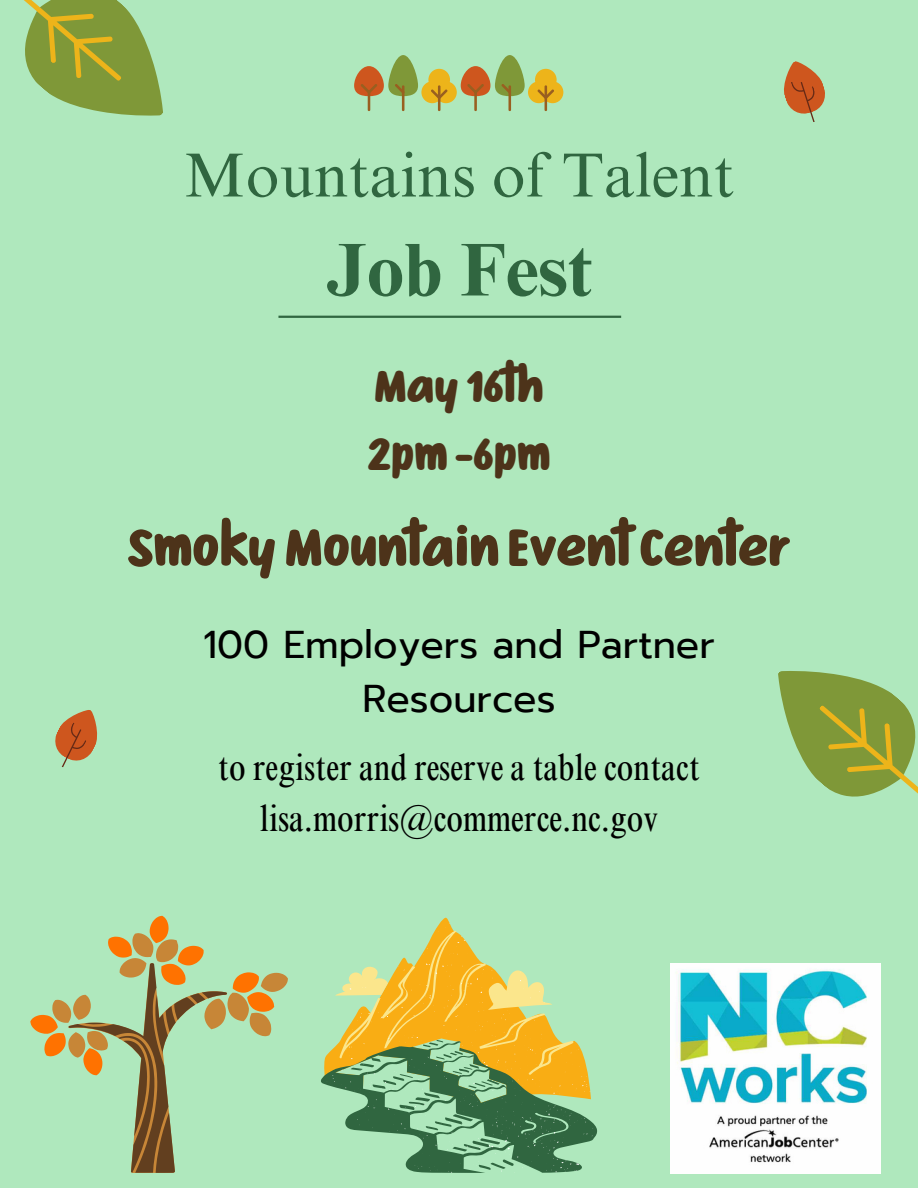
<style>
.page{position:relative;width:918px;height:1188px;background:#afe8bd}
.page>*{position:absolute;margin:0;border:0;box-sizing:border-box;transform-origin:0 0}
.t1{font:700 75px "Times NRMT Pro";color:#306640}
.t2{font:62.4px "Times NRMT Pro";color:#306640}
.t3{font:700 56.55px "UIDSTUDIOMODI";color:#4d331a}
.t4{font:700 48.6px/67.9px "UIDSTUDIOMODI";color:#4d331a}
.t5{font:38.7px/54px "Prompt";color:#000;text-align:center}
.t6{font:condensed 37.2px/51.8px "Times NRMT Pro";color:#000;text-align:center}
</style>
<div class="page">
<hr style="left:278px;top:316px;width:343px;height:2px;background:#306640">
<div style="left:428px;top:69px;width:22px;height:22px;background:#edb41a;border-radius:50%"></div>
<div style="left:421px;top:81px;width:22px;height:22px;background:#edb41a;border-radius:50%"></div>
<div style="left:435px;top:81px;width:22px;height:22px;background:#edb41a;border-radius:50%"></div>
<hr style="left:438px;top:85px;width:3px;height:26px;background:#995f20;border-radius:2px">
<svg style="left:431px;top:89px;width:17px;height:10px"></svg>
<hr style="left:368px;top:91px;width:2px;height:20px;background:#995f20;border-radius:2px">
<hr style="left:402px;top:85px;width:2px;height:26px;background:#995f20;border-radius:2px">
<svg style="left:354px;top:55px;width:64px;height:41px"></svg>
<div style="left:535px;top:69px;width:22px;height:22px;background:#edb41a;border-radius:50%"></div>
<div style="left:528px;top:81px;width:22px;height:22px;background:#edb41a;border-radius:50%"></div>
<div style="left:542px;top:81px;width:21px;height:22px;background:#edb41a;border-radius:50%"></div>
<hr style="left:545px;top:85px;width:2px;height:26px;background:#995f20;border-radius:2px">
<svg style="left:537px;top:89px;width:17px;height:10px"></svg>
<hr style="left:474px;top:91px;width:3px;height:20px;background:#995f20;border-radius:2px">
<hr style="left:509px;top:85px;width:2px;height:26px;background:#995f20;border-radius:2px">
<svg style="left:461px;top:55px;width:64px;height:41px"></svg>
<svg style="left:30px;top:916px;width:258px;height:257px"></svg>
<svg style="left:778px;top:671px;width:140px;height:126px"></svg>
<svg style="left:24px;top:0;width:139px;height:116px"></svg>
<svg style="left:55px;top:710px;width:43px;height:58px"></svg>
<svg style="left:784px;top:61px;width:41px;height:61px"></svg>
<img style="left:670px;top:963px;width:211px;height:211px">
<svg style="left:327px;top:923px;width:266px;height:250px"></svg>
<p class="t2" style="left:184px;top:152px;width:552px">Mountains of Talent</p>
<p class="t1" style="left:325px;top:242px;width:269px">Job Fest</p>
<h2 class="t4" style="left:368px;top:344px;width:184px">May 16th<br>2pm-6pm</h2>
<p class="t3" style="left:128px;top:498px;width:664px">SmokyMountain Event Center</p>
<h3 class="t5" style="left:203px;top:618px;width:513px">100 Employers and Partner<br>Resources</h3>
<h1 class="t6" style="left:218px;top:746px;width:484px">to register and reserve a table contact lisa.morris@commerce.nc.gov</h1>
</div>
